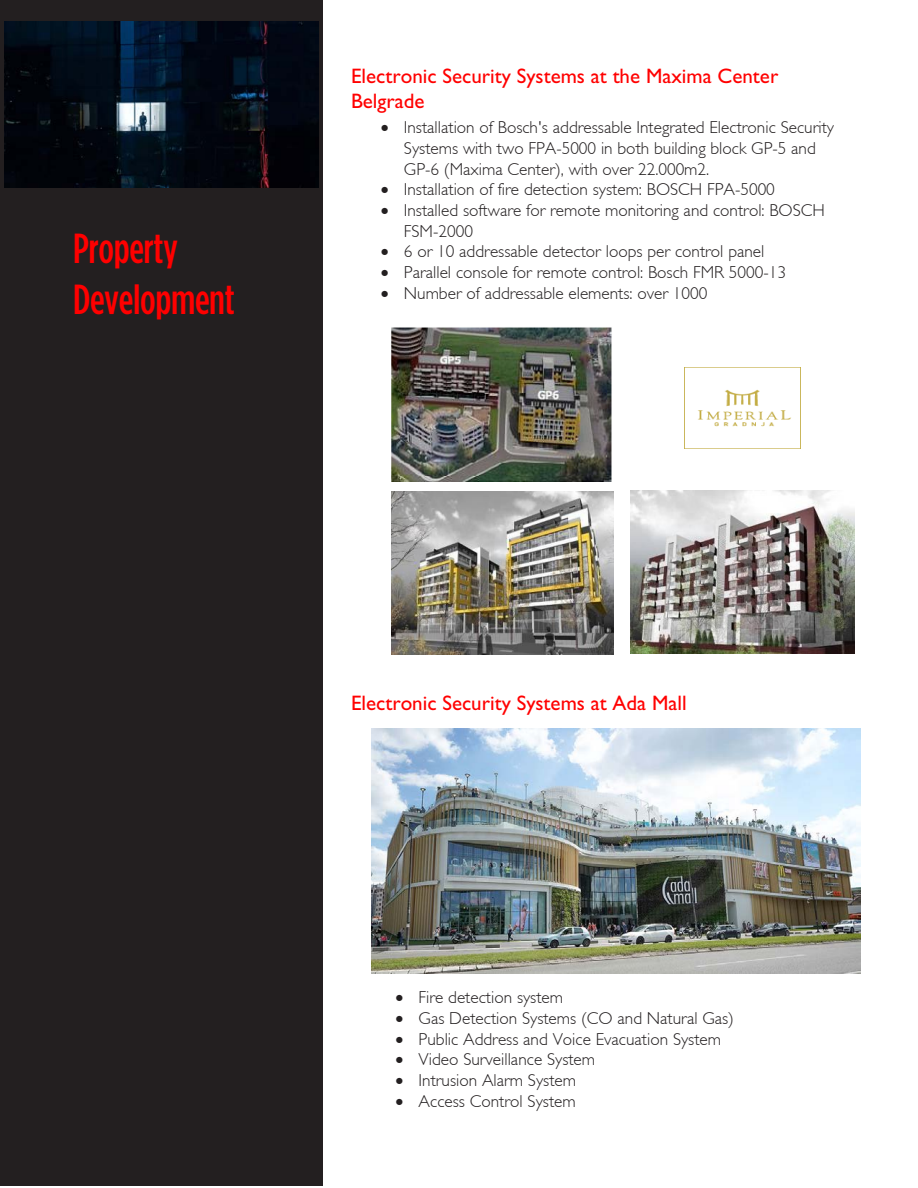
<style>
.page{position:relative;width:918px;height:1188px;background:#fff}
.page>*{position:absolute;margin:0;border:0;box-sizing:border-box;transform-origin:0 0}
.t1{font:500 42px/50.4px "Gotham Condensed";letter-spacing:-.01em;color:#f00}
.t2{font:21px/24.8px "Gill Sans";color:#f00}
.t3{font:300 17.25px/20.7px "Gill Sans";color:#231f20}
</style>
<div class="page">
<div style="left:0;top:0;width:322px;height:1186px;background:#231f20"></div>
<img style="left:4px;top:22px;width:314px;height:166px">
<img style="left:685px;top:367px;width:115px;height:60px">
<img style="left:371px;top:729px;width:489px;height:244px">
<img style="left:391px;top:492px;width:222px;height:163px">
<img style="left:630px;top:490px;width:225px;height:164px">
<img style="left:391px;top:327px;width:221px;height:154px">
<h1 class="t1" style="left:73px;top:222px;width:163px">Property<br>Development</h1>
<p class="t2" style="left:351px;top:64px;width:429px">Electronic Security Systems at the Maxima Center<br>Belgrade</p>
<p class="t3" style="left:404px;top:117px;width:432px;text-indent:-23px">• Installation of Bosch's addressable Integrated Electronic Security<br>Systems with two FPA-5000 in both building block GP-5 and<br>GP-6 (Maxima Center), with over 22.000m2.</p>
<p class="t3" style="left:381px;top:179px;width:395px">• Installation of fire detection system: BOSCH FPA-5000</p>
<p class="t3" style="left:404px;top:200px;width:423px;text-indent:-23px">• Installed software for remote monitoring and control: BOSCH<br>FSM-2000</p>
<p class="t3" style="left:381px;top:242px;width:385px">• 6 or 10 addressable detector loops per control panel</p>
<p class="t3" style="left:381px;top:262px;width:407px">• Parallel console for remote control: Bosch FMR 5000-13</p>
<p class="t3" style="left:381px;top:283px;width:328px">• Number of addressable elements: over 1000</p>
<p class="t2" style="left:351px;top:691px;width:337px">Electronic Security Systems at Ada Mall</p>
<p class="t3" style="left:396px;top:987px;width:169px">• Fire detection system</p>
<p class="t3" style="left:396px;top:1008px;width:340px">• Gas Detection Systems (CO and Natural Gas)</p>
<p class="t3" style="left:396px;top:1029px;width:327px">• Public Address and Voice Evacuation System</p>
<p class="t3" style="left:396px;top:1049px;width:201px">• Video Surveillance System</p>
<p class="t3" style="left:396px;top:1070px;width:182px">• Intrusion Alarm System</p>
<p class="t3" style="left:396px;top:1091px;width:182px">• Access Control System</p>
</div>
